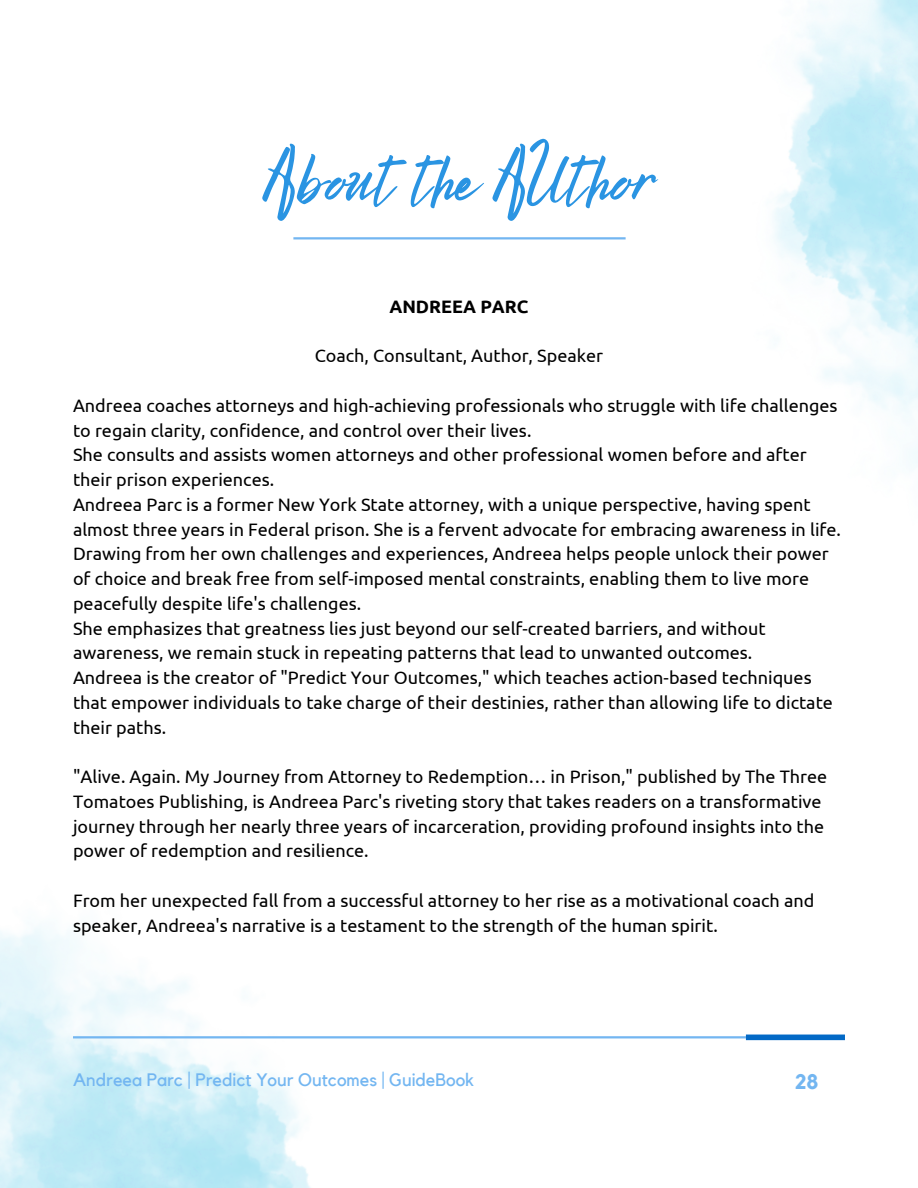
<style>
.page{position:relative;width:918px;height:1188px;background:#fff}
.page>*{position:absolute;margin:0;border:0;box-sizing:border-box;transform-origin:0 0}
.t1{font:73.5px "Bright Sunshine";color:#2a94e2}
.t2{font:700 21px "Kollektif";color:#73b6f1}
.t3{font:18px/24.8px "Ubuntu";color:#000}
.t4{font:18px "Kollektif";color:#73b6f1}
.t5{font:700 18px "Ubuntu";color:#000}
</style>
<div class="page">
<img style="left:773px;top:0;width:145px;height:467px">
<hr style="left:73px;top:1036px;width:673px;height:2px;background:#73b6f1">
<div style="left:746px;top:1035px;width:99px;height:5px;background:#0369c6"></div>
<hr style="left:293px;top:237px;width:333px;height:2px;background:#73b6f1">
<p class="t1" style="left:262px;top:120px;width:396px">About the AUthor</p>
<p class="t5" style="left:389px;top:296px;width:141px">ANDREEA PARC</p>
<p class="t3" style="left:315px;top:343px;width:290px">Coach, Consultant, Author, Speaker</p>
<p class="t3" style="left:73px;top:393px;width:766px">Andreea coaches attorneys and high-achieving professionals who struggle with life challenges to regain clarity, confidence, and control over their lives.</p>
<p class="t3" style="left:73px;top:442px;width:735px">She consults and assists women attorneys and other professional women before and after their prison experiences.</p>
<p class="t3" style="left:73px;top:492px;width:770px">Andreea Parc is a former New York State attorney, with a unique perspective, having spent almost three years in Federal prison. She is a fervent advocate for embracing awareness in life.</p>
<p class="t3" style="left:73px;top:541px;width:757px">Drawing from her own challenges and experiences, Andreea helps people unlock their power of choice and break free from self-imposed mental constraints, enabling them to live more peacefully despite life's challenges.</p>
<p class="t3" style="left:73px;top:615px;width:694px">She emphasizes that greatness lies just beyond our self-created barriers, and without awareness, we remain stuck in repeating patterns that lead to unwanted outcomes.</p>
<p class="t3" style="left:73px;top:665px;width:761px">Andreea is the creator of "Predict Your Outcomes," which teaches action-based techniques that empower individuals to take charge of their destinies, rather than allowing life to dictate their paths.</p>
<p class="t3" style="left:73px;top:764px;width:756px">"Alive. Again. My Journey from Attorney to Redemption… in Prison," published by The Three Tomatoes Publishing, is Andreea Parc's riveting story that takes readers on a transformative journey through her nearly three years of incarceration, providing profound insights into the power of redemption and resilience.</p>
<p class="t3" style="left:73px;top:888px;width:743px">From her unexpected fall from a successful attorney to her rise as a motivational coach and speaker, Andreea's narrative is a testament to the strength of the human spirit.</p>
<p class="t4" style="left:73px;top:1072px;width:403px">Andreea Parc | Predict Your Outcomes | GuideBook</p>
<h2 class="t2" style="left:795px;top:1072px;width:25px">28</h2>
</div>
